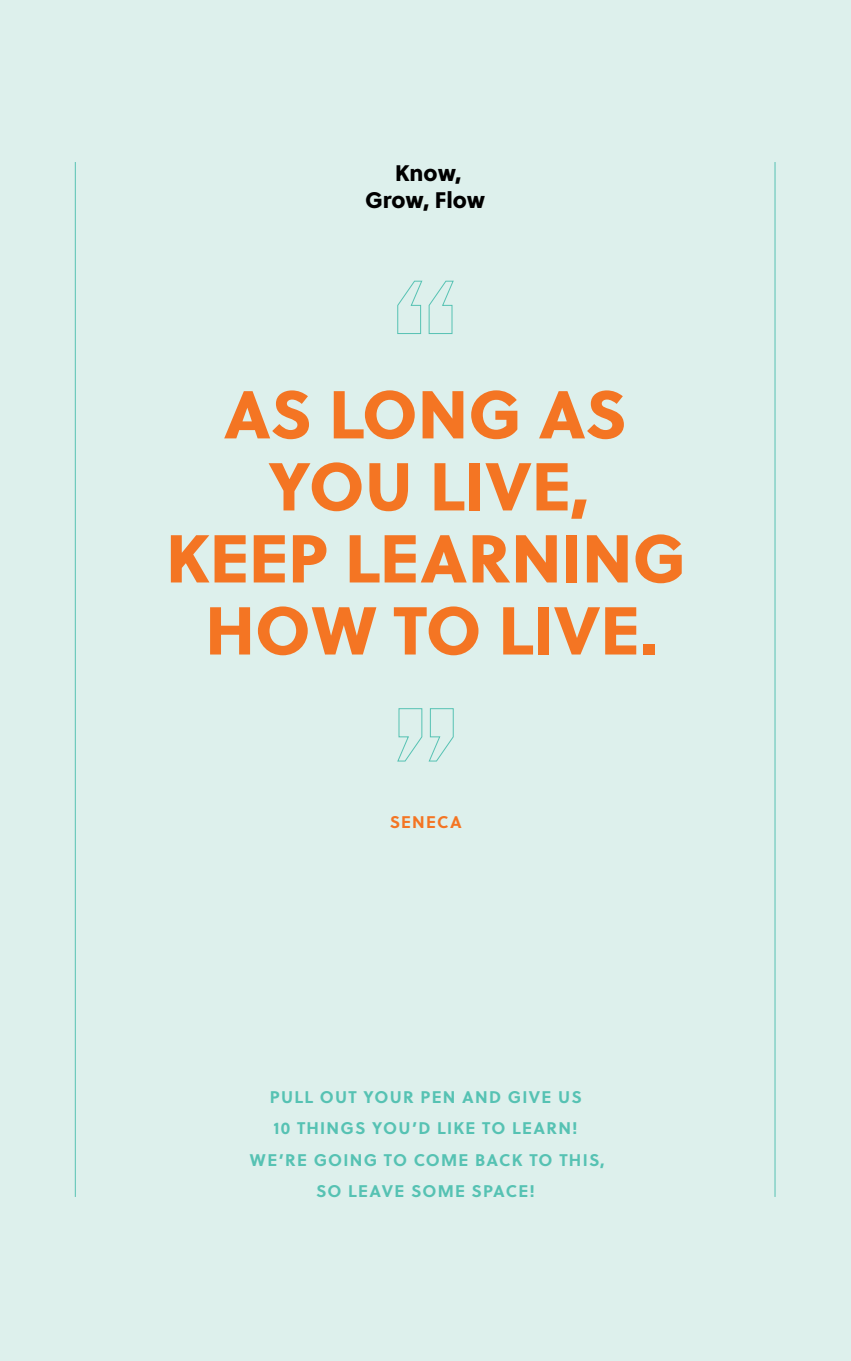
<style>
.page{position:relative;width:851px;height:1361px;background:#fff}
.page>*{position:absolute;margin:0;border:0;box-sizing:border-box;transform-origin:0 0}
.t1{font:67.5px/72px "Soleil Xb";color:#f47523;text-align:center}
.t2{font:22.5px/27px "Soleil Xb";color:#000;text-align:center}
.t3{font:700 16.88px/31.5px "Soleil";letter-spacing:.075em;color:#56c2b3;text-align:center}
.t4{font:700 16.88px "Soleil";letter-spacing:.075em;color:#f47523}
</style>
<div class="page">
<hr style="left:850px;top:0;width:1px;height:1361px;background:#ddf0ec">
<div style="left:0;top:0;width:850px;height:1361px;background:#ddf0ec"></div>
<hr style="left:75px;top:162px;width:1px;height:1035px;background:#56c2b3">
<hr style="left:774px;top:162px;width:1px;height:1035px;background:#56c2b3">
<svg style="left:397px;top:280px;width:57px;height:54px"></svg>
<svg style="left:397px;top:708px;width:57px;height:54px"></svg>
<h2 class="t2" style="left:365px;top:158px;width:122px">Know,<br>Grow, Flow</h2>
<h1 class="t1" style="left:166px;top:375px;width:521px">AS LONG AS<br>YOU LIVE,<br>KEEP LEARNING<br>HOW TO LIVE.</h1>
<p class="t4" style="left:389px;top:809px;width:73px">SENECA</p>
<p class="t3" style="left:250px;top:1080px;width:356px">PULL OUT YOUR PEN AND GIVE US<br>10 THINGS YOU’D LIKE TO LEARN!<br>WE’RE GOING TO COME BACK TO THIS,<br>SO LEAVE SOME SPACE!</p>
</div>
